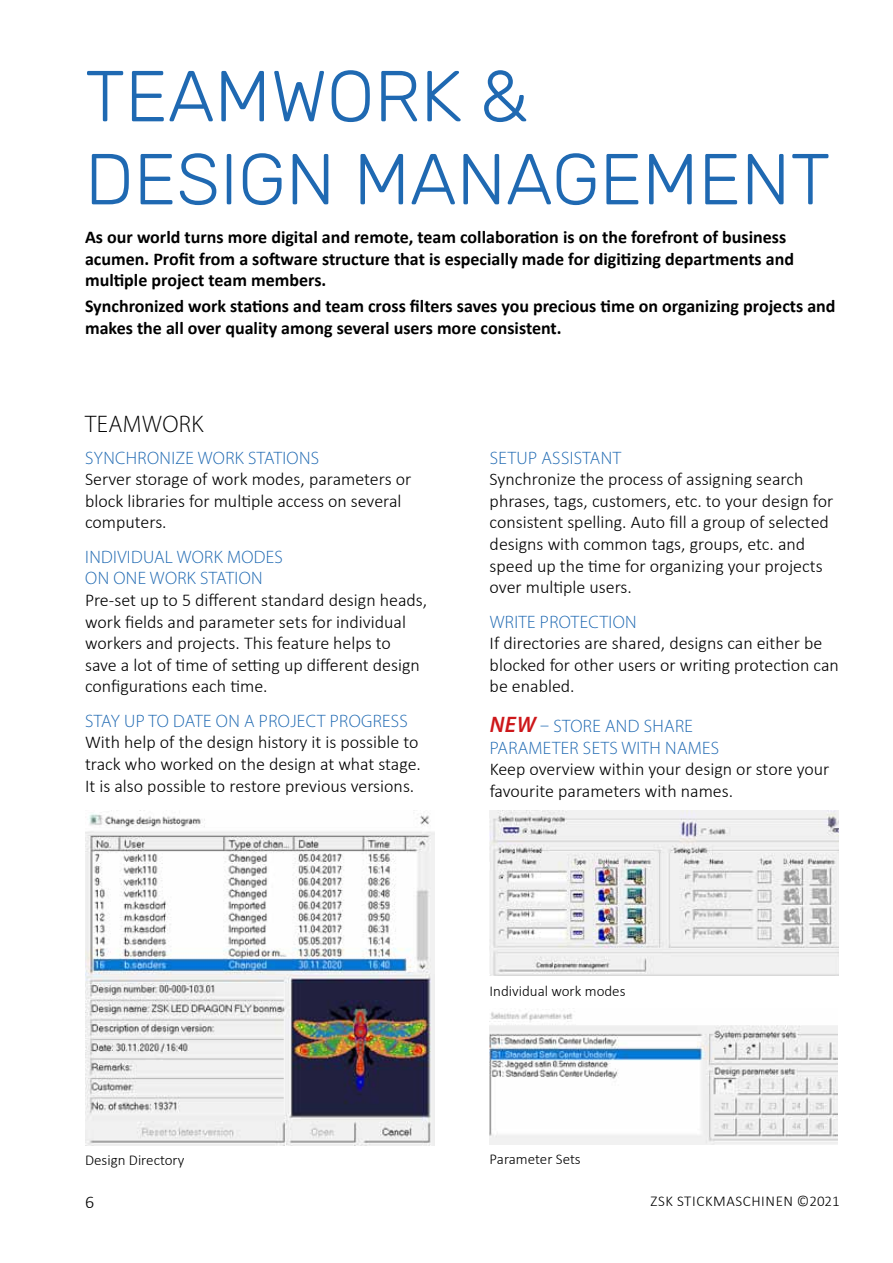
<style>
.page{position:relative;width:893px;height:1263px;background:#fff}
.page>*{position:absolute;margin:0;border:0;box-sizing:border-box;transform-origin:0 0}
.t1{font:300 72px/82.9px "Rubik";color:#1f69b2}
.t2{font:300 24px "Myriad Pro";letter-spacing:.02em;color:#000}
.t3{font:300 18px/21.6px "Calibri";color:#000}
.t4{font:700 18px/21.6px "Calibri";color:#000}
.t5{font:300 18px/21.6px "Myriad Pro";letter-spacing:.02em;color:#1f69b2}
.t6{font:300 15px "Calibri";color:#000}
.t7{font:300 15px "Calibri";letter-spacing:.04em;color:#000}
.s1{font-weight:600;font-style:italic;font-size:22.5px;color:#cd171a}
</style>
<div class="page">
<img style="left:490px;top:810px;width:349px;height:166px">
<img style="left:85px;top:810px;width:349px;height:335px">
<img style="left:490px;top:1012px;width:347px;height:132px">
<h1 class="t1" style="left:85px;top:57px;width:747px">TEAMWORK &amp;<br>DESIGN MANAGEMENT</h1>
<p class="t4" style="left:85px;top:226px;width:710px">As our world turns more digital and remote, team collaboration is on the forefront of business acumen. Profit from a software structure that is especially made for digitizing departments and multiple project team members.</p>
<p class="t4" style="left:85px;top:295px;width:752px">Synchronized work stations and team cross filters saves you precious time on organizing projects and makes the all over quality among several users more consistent.</p>
<h2 class="t2" style="left:85px;top:411px;width:120px">TEAMWORK</h2>
<p class="t5" style="left:85px;top:447px;width:235px">SYNCH RONIZE WORK STATIONS</p>
<p class="t3" style="left:85px;top:468px;width:328px">Server storage of work modes, parameters or block libraries for multiple access on several computers.</p>
<p class="t5" style="left:85px;top:546px;width:199px">I NDIVIDUAL WORK MODES<br>ON ONE WORK STATION</p>
<p class="t3" style="left:85px;top:589px;width:344px">Pre-set up to 5 different standard design heads, work fields and parameter sets for individual workers and projects. This feature helps to<br>save a lot of time of setting up different design configurations each time.</p>
<p class="t5" style="left:85px;top:710px;width:324px">STAY UP TO DATE ON A PROJECT PROGRESS</p>
<p class="t3" style="left:85px;top:731px;width:337px">With help of the design history it is possible to track who worked on the design at what stage.<br>It is also possible to restore previous versions.</p>
<p class="t5" style="left:490px;top:447px;width:130px">SETUP ASSISTANT</p>
<p class="t3" style="left:490px;top:468px;width:345px">Synchronize the process of assigning search phrases, tags, customers, etc. to your design for consistent spelling. Auto fill a group of selected designs with common tags, groups, etc. and speed up the time for organizing your projects over multiple users.</p>
<p class="t5" style="left:490px;top:611px;width:148px">WRITE PROTECTION</p>
<p class="t3" style="left:490px;top:632px;width:351px">If directories are shared, designs can either be blocked for other users or writing protection can be enabled.</p>
<p class="t5" style="left:490px;top:716px;width:231px"><span class="s1">NEW</span> – STORE AND SHARE<br>PARAMETER SETS WITH NAMES</p>
<p class="t3" style="left:490px;top:758px;width:341px">Keep overview within your design or store your favourite parameters with names.</p>
<p class="t6" style="left:490px;top:981px;width:137px">Individual work modes</p>
<p class="t6" style="left:85px;top:1151px;width:101px">Design Directory</p>
<p class="t6" style="left:490px;top:1150px;width:93px">Parameter Sets</p>
<p class="t3" style="left:85px;top:1191px;width:11px">6</p>
<p class="t7" style="left:650px;top:1192px;width:191px">ZSK Stickmaschinen ©2021</p>
</div>
